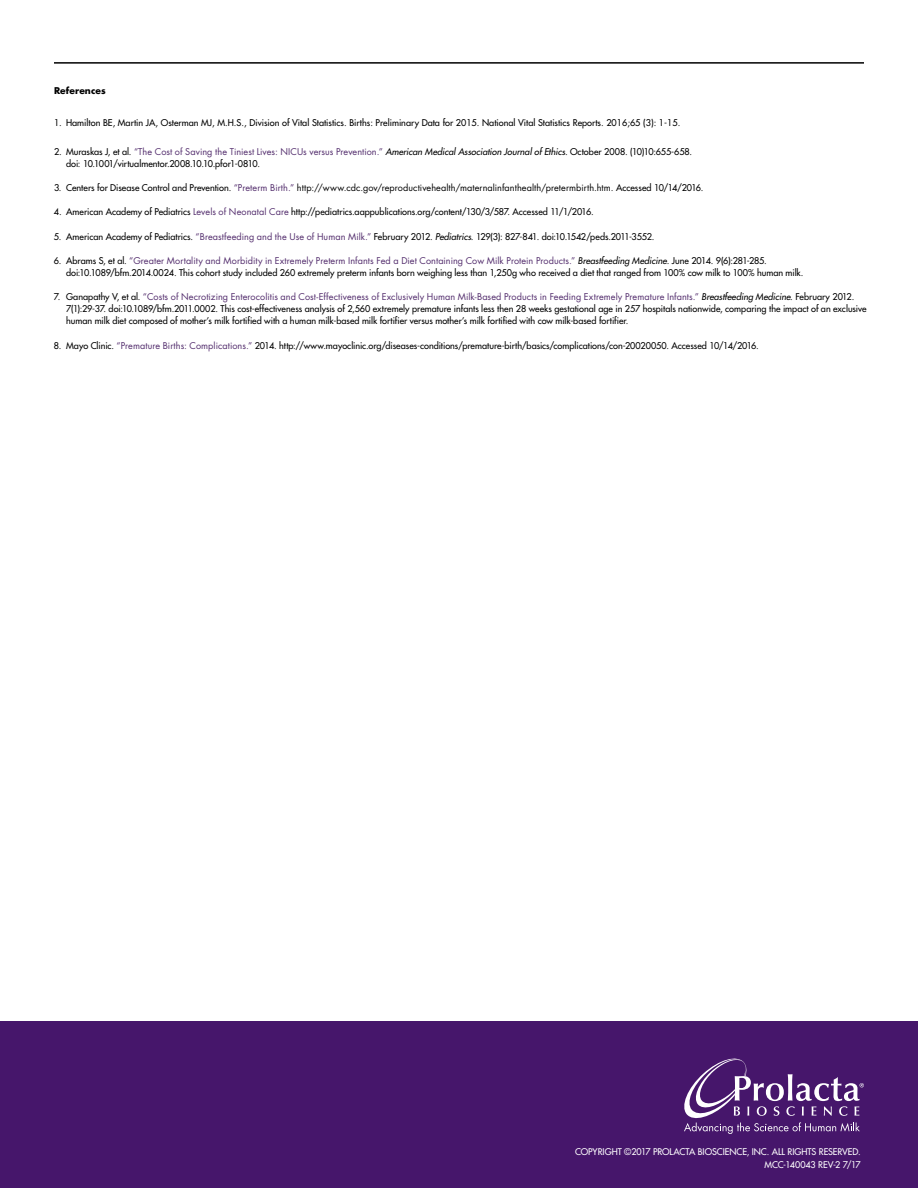
<style>
.page{position:relative;width:918px;height:1188px;background:#fff}
.page>*{position:absolute;margin:0;border:0;box-sizing:border-box;transform-origin:0 0}
.t1{font:9.15px/12.1px "Futura";color:#000}
.t2{font:9.15px "Futura";letter-spacing:.01em;color:#000}
.t3{font:700 9.15px "Futura";letter-spacing:.01em;color:#000}
.t4{font:9px/13.5px "Futura";letter-spacing:-.005em;color:#fff;text-align:right}
.s1{color:#532d6d}
.s2{font-style:italic}
.s3{font-style:inherit}
</style>
<div class="page">
<div style="left:0;top:1022px;width:918px;height:166px;background:#46166b"></div>
<svg style="left:684px;top:1059px;width:180px;height:75px"></svg>
<hr style="left:54px;top:62px;width:810px;height:2px;background:#000">
<p class="t3" style="left:54px;top:84px;width:53px">References</p>
<p class="t1" style="left:54px;top:116px;width:628px">1. Hamilton BE, Martin JA, Osterman MJ, M.H.S., Division of Vital Statistics. Births: Preliminary Data for 2015. National Vital Statistics Reports. 2016;65 (3): 1-15.</p>
<p class="t1" style="left:66px;top:145px;width:627px;text-indent:-12px">2. Muraskas J, et al. <span class="s1">“The Cost of Saving the Tiniest Lives: NICUs versus Prevention.”</span> <span class="s2">American Medical Association Journal of Ethics.</span> October 2008. (10)10:655-658. doi: 10.1001/virtualmentor.2008.10.10.pfor1-0810.</p>
<p class="t2" style="left:54px;top:181px;width:651px"><span class="s3">3. Centers for Disease Control and Prevention.</span> <span class="s1">“Preterm Birth.”</span> http://www.cdc.gov/reproductivehealth/maternalinfanthealth/pretermbirth.htm. <span class="s3">Accessed 10/14/2016.</span></p>
<p class="t1" style="left:54px;top:206px;width:541px">4. American Academy of Pediatrics <span class="s1">Levels of Neonatal Care</span> http://pediatrics.aappublications.org/content/130/3/587. Accessed 11/1/2016.</p>
<p class="t1" style="left:54px;top:230px;width:602px">5. American Academy of Pediatrics. <span class="s1">“Breastfeeding and the Use of Human Milk.”</span> February 2012. <span class="s2">Pediatrics.</span> 129(3): 827-841. doi:10.1542/peds.2011-3552.</p>
<p class="t1" style="left:66px;top:254px;width:739px;text-indent:-12px">6. Abrams S, et al. <span class="s1">“Greater Mortality and Morbidity in Extremely Preterm Infants Fed a Diet Containing Cow Milk Protein Products.”</span> <span class="s2">Breastfeeding Medicine.</span> June 2014. 9(6):281-285. doi:10.1089/bfm.2014.0024. This cohort study included 260 extremely preterm infants born weighing less than 1,250g who received a diet that ranged from 100% cow milk to 100% human milk.</p>
<p class="t1" style="left:66px;top:291px;width:802px;text-indent:-12px">7. Ganapathy V, et al. <span class="s1">“Costs of Necrotizing Enterocolitis and Cost-Effectiveness of Exclusively Human Milk-Based Products in Feeding Extremely Premature Infants.”</span> <span class="s2">Breastfeeding Medicine</span>. February 2012.<br>7(1):29-37. doi:10.1089/bfm.2011.0002. This cost-effectiveness analysis of 2,560 extremely premature infants less then 28 weeks gestational age in 257 hospitals nationwide, comparing the impact of an exclusive human milk diet composed of mother’s milk fortified with a human milk-based milk fortifier versus mother’s milk fortified with cow milk-based fortifier.</p>
<p class="t1" style="left:54px;top:339px;width:706px">8. Mayo Clinic. <span class="s1">“Premature Births: Complications.”</span> 2014. http://www.mayoclinic.org/diseases-conditions/premature-birth/basics/complications/con-20020050. Accessed 10/14/2016.</p>
<p class="t4" style="left:575px;top:1145px;width:287px">COPYRIGHT ©2017 PROLACTA BIOSCIENCE, INC. ALL RIGHTS RESERVED.<br>MCC-140043 REV-2 7/17</p>
</div>
